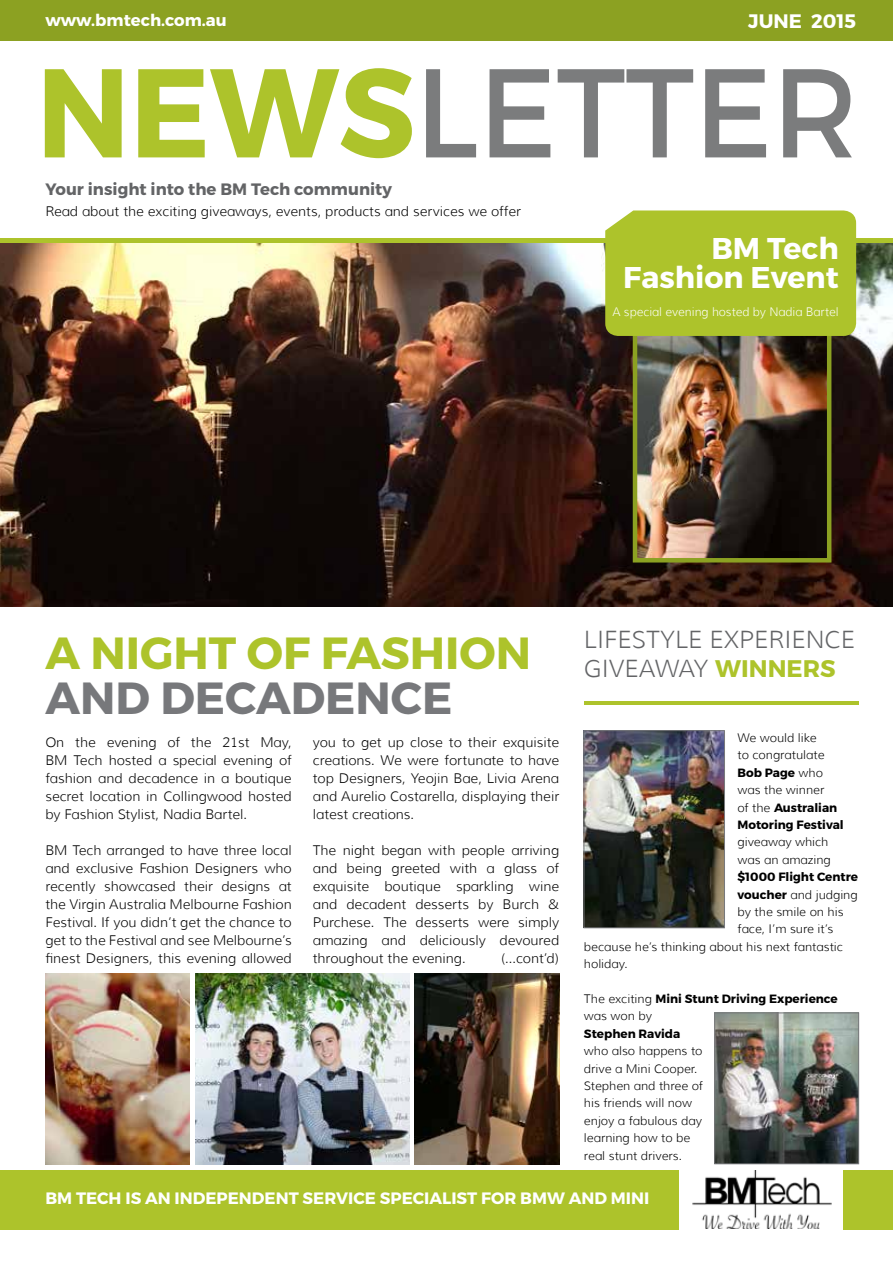
<style>
.page{position:relative;width:893px;height:1263px;background:#fff}
.page>*{position:absolute;margin:0;border:0;box-sizing:border-box;transform-origin:0 0}
.t1{font:126px "Montserrat";color:#7b7c7d;scale:.94 1}
.t2{font:700 45px "Montserrat";color:#adc32b}
.t3{font:700 45px "Montserrat";color:#77787b}
.t4{font:700 30px/28.5px "Montserrat";color:#fff;text-align:right}
.t5{font:300 24px/28.8px "Muli";color:#636466}
.t6{font:700 19.5px "Montserrat";color:#fff}
.t7{font:700 16.5px "Montserrat";color:#fff}
.t8{font:700 16.5px "Montserrat";color:#636466}
.t9{font:300 13.5px/18px "Muli";color:#000;text-align:justify}
.t10{font:300 12px/17.4px "Muli";color:#000}
.t11{font:700 12px/17.4px "Montserrat";color:#000}
.t12{font:300 12px "Muli";color:#fff}
.s1{font-weight:700;color:#adc32b}
.s2{font-family:"Montserrat";font-weight:700;color:#adc32b}
.s3{font-family:"Muli";font-weight:300}
.s4{font-family:"Montserrat";font-weight:700}
</style>
<div class="page">
<img style="left:45px;top:974px;width:145px;height:190px">
<img style="left:196px;top:974px;width:214px;height:190px">
<img style="left:415px;top:974px;width:144px;height:190px">
<img style="left:586px;top:732px;width:137px;height:194px">
<div style="left:584px;top:730px;width:141px;height:198px;border:1px solid #77787b"></div>
<img style="left:716px;top:1015px;width:141px;height:147px">
<div style="left:714px;top:1013px;width:145px;height:151px;border:1px solid #77787b"></div>
<img style="left:0;top:243px;width:893px;height:363px">
<div style="left:0;top:0;width:893px;height:40px;background:#8ca122"></div>
<hr style="left:0;top:239px;width:893px;height:4px;background:#adc32b">
<div style="left:0;top:1170px;width:679px;height:60px;background:#adc32b"></div>
<div style="left:844px;top:1170px;width:49px;height:60px;background:#adc32b"></div>
<hr style="left:584px;top:701px;width:274px;height:4px;background:#adc32b">
<img style="left:692px;top:1170px;width:140px;height:58px">
<img style="left:638px;top:336px;width:188px;height:221px">
<div style="left:633px;top:326px;width:198px;height:236px;border:4px solid #8ca122"></div>
<div style="left:605px;top:210px;width:251px;height:126px;background:#adc32b"></div>
<p class="t7" style="left:45px;top:10px;width:183px">www.bmtech.com.au</p>
<h3 class="t6" style="left:748px;top:9px;width:109px">JUNE 2015</h3>
<h1 class="t1" style="left:36px;top:35px;width:876px"><span class="s1">NEWS</span>LETTER</h1>
<p class="t8" style="left:45px;top:178px;width:348px">Your insight into the BM Tech community</p>
<p class="t9" style="left:45px;top:202px;width:477px">Read about the exciting giveaways, events, products and services we offer</p>
<h3 class="t4" style="left:623px;top:235px;width:217px">BM Tech<br>Fashion Event</h3>
<p class="t12" style="left:612px;top:305px;width:228px">A special evening hosted by Nadia Bartel</p>
<h2 class="t2" style="left:45px;top:625px;width:487px">A NIGHT OF FASHION</h2>
<h2 class="t3" style="left:45px;top:670px;width:408px">AND DECADENCE</h2>
<p class="t9" style="left:45px;top:734px;width:248px">On the evening of the 21st May, BM Tech hosted a special evening of fashion and decadence in a boutique secret location in Collingwood hosted by Fashion Stylist, Nadia Bartel.</p>
<p class="t9" style="left:45px;top:841px;width:248px">BM Tech arranged to have three local and exclusive Fashion Designers who recently showcased their designs at the Virgin Australia Melbourne Fashion Festival. If you didn’t get the chance to get to the Festival and see Melbourne’s finest Designers, this evening allowed</p>
<p class="t9" style="left:313px;top:733px;width:248px">you to get up close to their exquisite creations. We were fortunate to have top Designers, Yeojin Bae, Livia Arena and Aurelio Costarella, displaying their latest creations.</p>
<p class="t9" style="left:313px;top:841px;width:248px">The night began with people arriving and being greeted with a glass of exquisite boutique sparkling wine and decadent desserts by Burch &amp; Purchese. The desserts were simply amazing and deliciously devoured throughout the evening.</p>
<p class="t9" style="left:501px;top:949px;width:59px">(...cont’d)</p>
<h3 class="t5" style="left:584px;top:625px;width:273px">LIFESTYLE EXPERIENCE<br>GIVEAWAY <span class="s2">WINNERS</span></h3>
<p class="t10" style="left:738px;top:729px;width:89px">We would like to congratulate</p>
<p class="t11" style="left:738px;top:764px;width:87px">Bob Page <span class="s3">who</span></p>
<p class="t10" style="left:738px;top:781px;width:88px">was the winner</p>
<p class="t11" style="left:738px;top:799px;width:108px"><span class="s3">of the</span> Australian<br>Motoring Festival</p>
<p class="t10" style="left:738px;top:833px;width:95px">giveaway which was an amazing</p>
<p class="t11" style="left:738px;top:868px;width:122px">$1000 Flight Centre</p>
<p class="t10" style="left:738px;top:886px;width:122px"><span class="s4">voucher</span> and judging</p>
<p class="t10" style="left:738px;top:903px;width:107px">by the smile on his</p>
<p class="t10" style="left:738px;top:920px;width:97px">face, I’m sure it’s</p>
<p class="t10" style="left:584px;top:938px;width:261px">because he’s thinking about his next fantastic</p>
<p class="t10" style="left:584px;top:955px;width:45px">holiday.</p>
<p class="t11" style="left:584px;top:990px;width:255px"><span class="s3">The exciting</span> Mini Stunt Driving Experience</p>
<p class="t10" style="left:584px;top:1007px;width:69px">was won by</p>
<p class="t11" style="left:584px;top:1025px;width:98px">Stephen Ravida</p>
<p class="t10" style="left:584px;top:1042px;width:121px">who also happens to drive a Mini Cooper.<br>Stephen and three of his friends will now enjoy a fabulous day learning how to be real stunt drivers.</p>
<p class="t7" style="left:45px;top:1188px;width:605px">BM TECH IS AN INDEPENDENT SERVICE SPECIALIST FOR BMW AND MINI</p>
</div>
